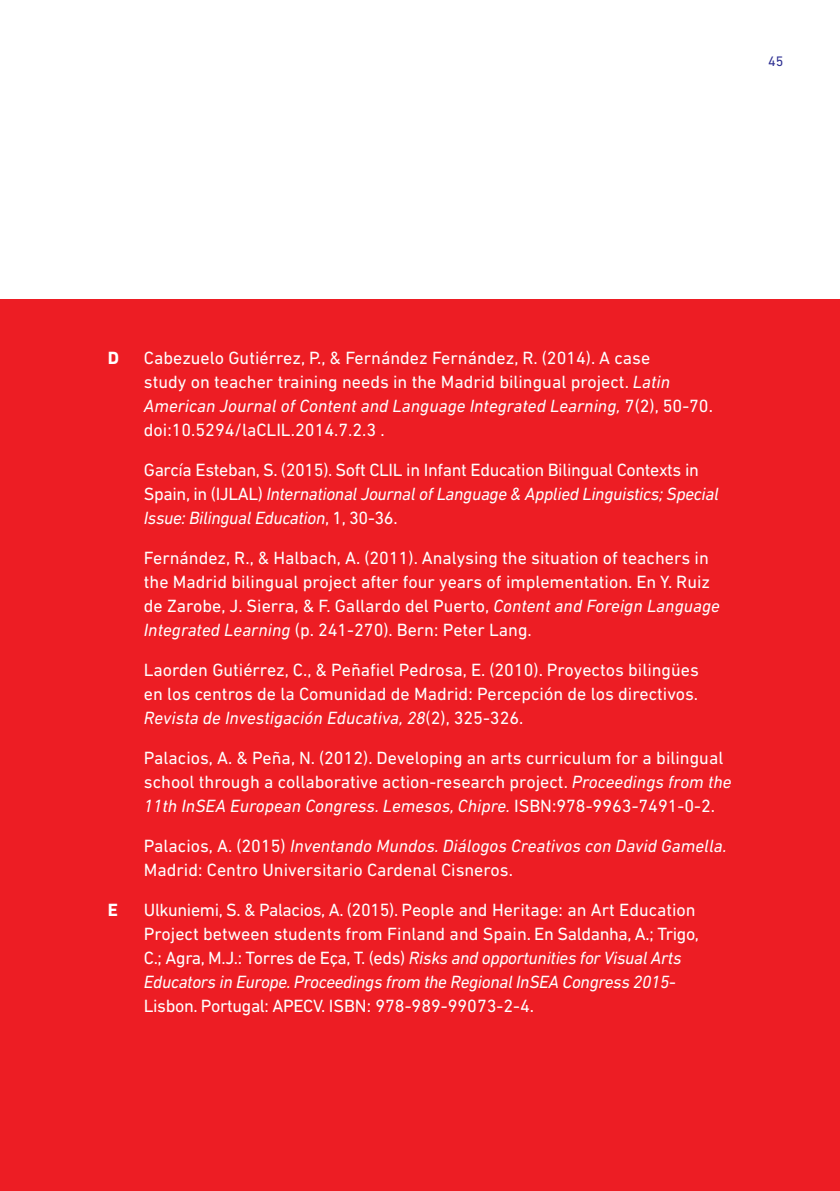
<style>
.page{position:relative;width:840px;height:1191px;background:#fff}
.page>*{position:absolute;margin:0;border:0;box-sizing:border-box;transform-origin:0 0}
.t1{font:18px/24px "DIN Next LT Pro";color:#fff}
.t2{font:18px/24px "DIN Next LT Pro";letter-spacing:-.02em;color:#fff}
.t3{font:700 18px "DIN Next LT Pro";color:#fff}
.t4{font:14px "DIN Next LT Pro";color:#2e3092}
.s1{font-style:italic}
</style>
<div class="page">
<div style="left:0;top:300px;width:839px;height:891px;background:#ed1d24"></div>
<p class="t4" style="left:767px;top:53px;width:17px">45</p>
<p class="t3" style="left:108px;top:347px;width:13px">D</p>
<p class="t1" style="left:144px;top:345px;width:570px">Cabezuelo Gutiérrez, P., &amp; Fernández Fernández, R. (2014). A case<br>study on teacher training needs in the Madrid bilingual project. <span class="s1">Latin American Journal of Content and Language Integrated Learning,</span> 7(2), 50-70. doi:10.5294/laCLIL.2014.7.2.3 .</p>
<p class="t2" style="left:144px;top:457px;width:576px">García Esteban, S. (2015). Soft CLIL in Infant Education Bilingual Contexts in<br>Spain, in (IJLAL) <span class="s1">International Journal of Language &amp; Applied Linguistics; Special<br>Issue: Bilingual Education</span>, 1, 30-36.</p>
<p class="t1" style="left:144px;top:545px;width:577px">Fernández, R., &amp; Halbach, A. (2011). Analysing the situation of teachers in the Madrid bilingual project after four years of implementation. En Y. Ruiz de Zarobe, J. Sierra, &amp; F. Gallardo del Puerto, <span class="s1">Content and Foreign Language Integrated Learning</span> (p. 241-270). Bern: Peter Lang.</p>
<p class="t1" style="left:144px;top:657px;width:556px;text-align:justify">Laorden Gutiérrez, C., &amp; Peñafiel Pedrosa, E. (2010). Proyectos bilingües en los centros de la Comunidad de Madrid: Percepción de los directivos.<br><span class="s1">Revista de Investigación Educativa, 28</span>(2), 325-326.</p>
<p class="t1" style="left:144px;top:745px;width:589px">Palacios, A. &amp; Peña, N. (2012). Developing an arts curriculum for a bilingual school through a collaborative action-research project. <span class="s1">Proceedings from the<br>11th InSEA European Congress. Lemesos, Chipre.</span> ISBN:978-9963-7491-0-2.</p>
<p class="t1" style="left:144px;top:833px;width:584px">Palacios, A. (2015) <span class="s1">Inventando Mundos. Diálogos Creativos con David Gamella.<br></span>Madrid: Centro Universitario Cardenal Cisneros.</p>
<p class="t3" style="left:108px;top:899px;width:12px">E</p>
<p class="t1" style="left:144px;top:897px;width:556px">Ulkuniemi, S. &amp; Palacios, A. (2015). People and Heritage: an Art Education Project between students from Finland and Spain. En Saldanha, A.; Trigo, C.; Agra, M.J.: Torres de Eça, T. (eds) <span class="s1">Risks and opportunities for Visual Arts Educators in Europe. Proceedings from the Regional InSEA Congress 2015</span>- Lisbon. Portugal: APECV. ISBN: 978-989-99073-2-4.</p>
</div>
